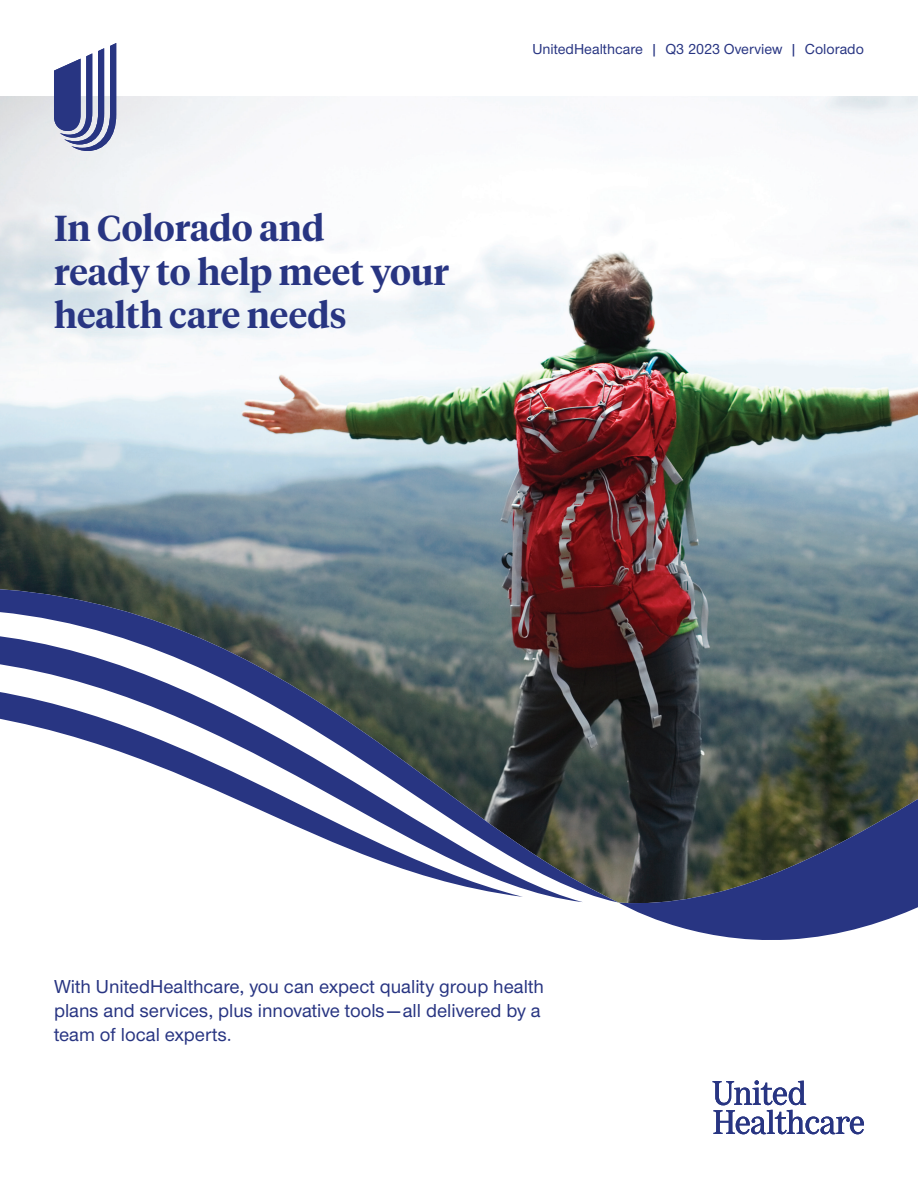
<style>
.page{position:relative;width:918px;height:1188px;background:#fff}
.page>*{position:absolute;margin:0;border:0;box-sizing:border-box;transform-origin:0 0}
.t1{font:600 36px/43.2px "UHC Serif Headline";color:#283582}
.t2{font:500 19.5px/24px "UHC Sans";color:#283582}
.t3{font:500 15px "UHC Sans";color:#283582}
</style>
<div class="page">
<img style="left:0;top:97px;width:918px;height:484px">
<svg style="left:619px;top:581px;width:299px;height:554px"></svg>
<svg style="left:619px;top:673px;width:299px;height:272px;background:#444d59"></svg>
<svg style="left:0;top:581px;width:619px;height:322px"></svg>
<svg style="left:713px;top:1080px;width:151px;height:54px"></svg>
<svg style="left:54px;top:43px;width:62px;height:108px"></svg>
<h1 class="t1" style="left:54px;top:205px;width:397px">In Colorado and<br>ready to help meet your health care needs</h1>
<p class="t3" style="left:532px;top:39px;width:333px">UnitedHealthcare | Q3 2023 Overview | Colorado</p>
<p class="t2" style="left:54px;top:974px;width:491px">With UnitedHealthcare, you can expect quality group health plans and services, plus innovative tools—all delivered by a team of local experts.</p>
</div>
